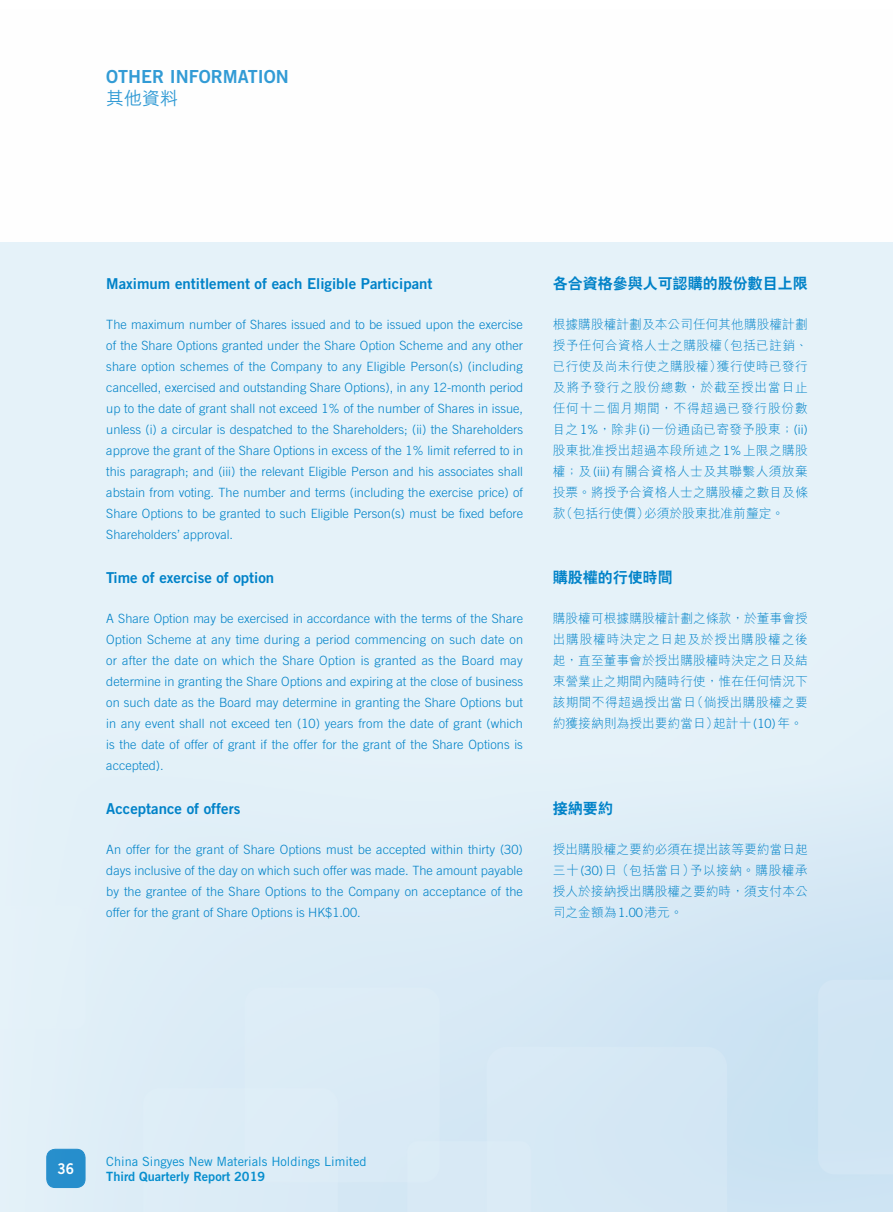
<style>
.page{position:relative;width:893px;height:1212px;background:#fff}
.page>*{position:absolute;margin:0;border:0;box-sizing:border-box;transform-origin:0 0}
.t1{font:18px "Trade Gothic LT Std Bd 2";color:#329bd5}
.t2{font:500 18px "M Hei HK";color:#329bd5}
.t3{font:15px "Trade Gothic LT Std Bd 2";color:#0082c8}
.t4{font:800 15px "C Hei 2 HK";color:#0082c8}
.t5{font:14.85px "Trade Gothic LT Std Bd 2";color:#fff;scale:.91 1}
.t6{font:300 12.75px/21px "Trade Gothic LT Std";color:#0082c8;text-align:justify}
.t7{font:300 12.75px/21px "M Hei HK";color:#0082c8;text-align:justify}
.t8{font:12.75px "Trade Gothic LT Std";color:#068ece}
.t9{font:12.75px "Trade Gothic LT Std Bd 2";color:#068ece}
.s1{font-family:"Trade Gothic LT Std"}
</style>
<div class="page">
<div style="left:0;top:242px;width:892px;height:970px;background:linear-gradient(to bottom,#eaf5fa,#d6e8f5)"></div>
<h1 class="t1" style="left:106px;top:65px;width:184px">OTHER INFORMATION</h1>
<h1 class="t2" style="left:106px;top:85px;width:73px">其他資料</h1>
<p class="t3" style="left:106px;top:274px;width:328px">Maximum entitlement of each Eligible Participant</p>
<p class="t6" style="left:106px;top:314px;width:419px">The maximum number of Shares issued and to be issued upon the exercise of the Share Options granted under the Share Option Scheme and any other share option schemes of the Company to any Eligible Person(s) (including cancelled, exercised and outstanding Share Options), in any 12-month period up to the date of grant shall not exceed 1% of the number of Shares in issue, unless (i) a circular is despatched to the Shareholders; (ii) the Shareholders approve the grant of the Share Options in excess of the 1% limit referred to in this paragraph; and (iii) the relevant Eligible Person and his associates shall abstain from voting. The number and terms (including the exercise price) of Share Options to be granted to such Eligible Person(s) must be fixed before Shareholders’ approval.</p>
<p class="t3" style="left:106px;top:568px;width:170px">Time of exercise of option</p>
<p class="t6" style="left:106px;top:608px;width:418px">A Share Option may be exercised in accordance with the terms of the Share Option Scheme at any time during a period commencing on such date on or after the date on which the Share Option is granted as the Board may determine in granting the Share Options and expiring at the close of business on such date as the Board may determine in granting the Share Options but in any event shall not exceed ten (10) years from the date of grant (which is the date of offer of grant if the offer for the grant of the Share Options is accepted).</p>
<p class="t3" style="left:106px;top:799px;width:136px">Acceptance of offers</p>
<p class="t6" style="left:106px;top:839px;width:418px">An offer for the grant of Share Options must be accepted within thirty (30) days inclusive of the day on which such offer was made. The amount payable by the grantee of the Share Options to the Company on acceptance of the offer for the grant of Share Options is HK$1.00.</p>
<p class="t4" style="left:553px;top:276px;width:256px">各合資格參與人可認購的股份數目上限</p>
<p class="t7" style="left:553px;top:314px;width:257px">根據購股權計劃及本公司任何其他購股權計劃授予任何合資格人士之購股權（包括已註銷、已行使及尚未行使之購股權）獲行使時已發行及將予發行之股份總數，於截至授出當日止任何十二個月期間，不得超過已發行股份數目之<span class="s1">1%</span>，除非<span class="s1">(i)</span>一份通函已寄發予股東；<span class="s1">(ii)</span>股東批准授出超過本段所述之<span class="s1">1%</span>上限之購股權；及<span class="s1">(iii)</span>有關合資格人士及其聯繫人須放棄投票。將授予合資格人士之購股權之數目及條款（包括行使價）必須於股東批准前釐定。</p>
<p class="t4" style="left:553px;top:570px;width:121px">購股權的行使時間</p>
<p class="t7" style="left:553px;top:608px;width:257px">購股權可根據購股權計劃之條款，於董事會授出購股權時決定之日起及於授出購股權之後起，直至董事會於授出購股權時決定之日及結束營業止之期間內隨時行使，惟在任何情況下該期間不得超過授出當日（倘授出購股權之要約獲接納則為授出要約當日）起計十<span class="s1">(10)</span>年。</p>
<p class="t4" style="left:553px;top:801px;width:61px">接納要約</p>
<p class="t7" style="left:553px;top:839px;width:257px">授出購股權之要約必須在提出該等要約當日起三十<span class="s1">(30)</span>日（包括當日）予以接納。購股權承授人於接納授出購股權之要約時，須支付本公司之金額為<span class="s1">1.00</span>港元。</p>
<p class="t5" style="left:57px;top:1159px;width:20px">36</p>
<p class="t8" style="left:106px;top:1154px;width:262px">China Singyes New Materials Holdings Limited</p>
<p class="t9" style="left:106px;top:1169px;width:161px">Third Quarterly Report 2019</p>
</div>
